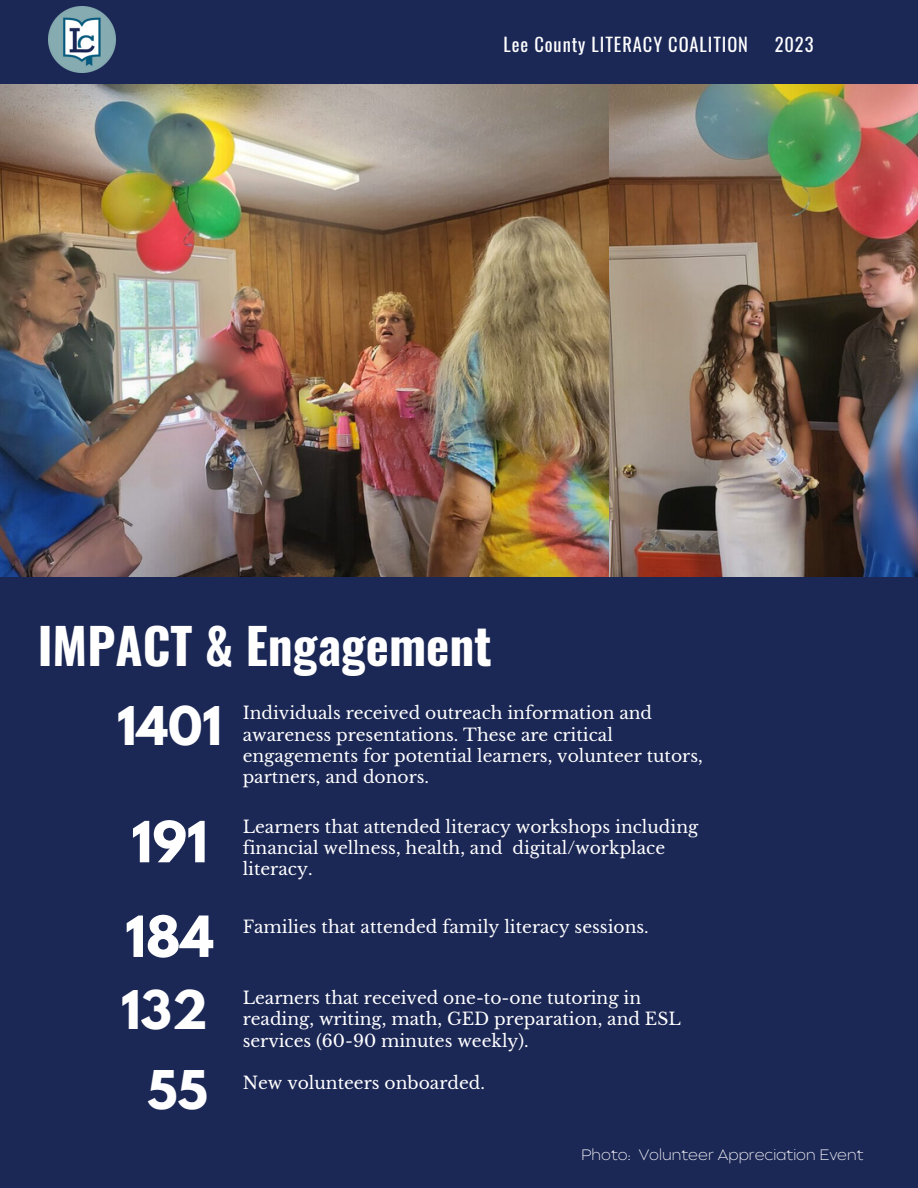
<style>
.page{position:relative;width:918px;height:1188px;background:#fff}
.page>*{position:absolute;margin:0;border:0;box-sizing:border-box;transform-origin:0 0}
.t1{font:700 50.25px "League Spartan";color:#fff}
.t2{font:700 49.35px "Oswald";color:#fff}
.t3{font:700 47.25px "League Spartan";color:#fff}
.t4{font:18.45px "Oswald";letter-spacing:.05em;color:#fff}
.t5{font:17.1px/21.3px "Libre Baskerville";color:#fff}
.t6{font:200 15px "Balgin";color:#fff}
</style>
<div class="page">
<div style="left:0;top:569px;width:918px;height:619px;background:#1b2755"></div>
<div style="left:0;top:0;width:918px;height:84px;background:#1b2755"></div>
<img style="left:49px;top:7px;width:66px;height:66px">
<img style="left:608px;top:84px;width:310px;height:493px">
<img style="left:0;top:84px;width:608px;height:493px">
<h1 class="t4" style="left:504px;top:30px;width:246px">Lee County LITERACY COALITION</h1>
<h1 class="t4" style="left:775px;top:30px;width:40px">2023</h1>
<h1 class="t2" style="left:38px;top:607px;width:456px">IMPACT &amp; Engagement</h1>
<h1 class="t3" style="left:117px;top:702px;width:106px">1401</h1>
<h1 class="t1" style="left:132px;top:817px;width:78px">191</h1>
<p class="t1" style="left:125px;top:912px;width:90px">184</p>
<p class="t3" style="left:121px;top:987px;width:88px">132</p>
<h2 class="t3" style="left:147px;top:1066px;width:62px">55</h2>
<p class="t5" style="left:243px;top:703px;width:462px">Individuals received outreach information and awareness presentations. These are critical engagements for potential learners, volunteer tutors, partners, and donors.</p>
<h2 class="t5" style="left:243px;top:816px;width:457px">Learners that attended literacy workshops including financial wellness, health, and digital/workplace literacy.</h2>
<h2 class="t5" style="left:243px;top:916px;width:408px">Families that attended family literacy sessions.</h2>
<h1 class="t5" style="left:243px;top:987px;width:440px">Learners that received one-to-one tutoring in reading, writing, math, GED preparation, and ESL services (60-90 minutes weekly).</h1>
<h2 class="t5" style="left:243px;top:1072px;width:244px">New volunteers onboarded.</h2>
<h2 class="t6" style="left:582px;top:1148px;width:284px">Photo: Volunteer Appreciation Event</h2>
</div>
